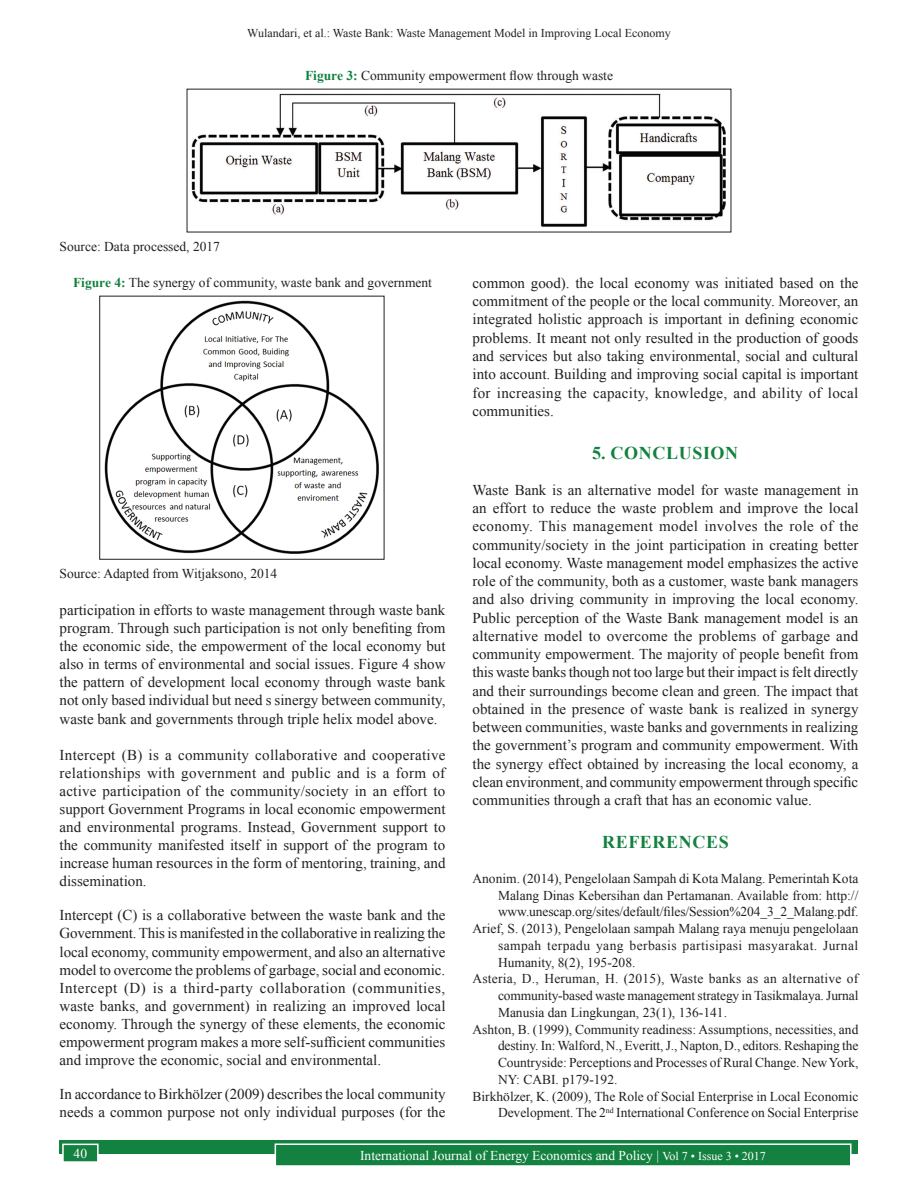
<style>
.page{position:relative;width:918px;height:1188px;background:#fff}
.page>*{position:absolute;margin:0;border:0;box-sizing:border-box;transform-origin:0 0}
.t1{font:700 18px "Times New Roman";letter-spacing:.035em;color:#13813f}
.TX{font:15px/18.3px "Times New Roman";color:#231f20;text-align:justify}
.REF{font:13.5px/16.8px "Times New Roman";letter-spacing:-.005em;color:#231f20;text-align:justify}
.FGC{font:13.5px "Times New Roman";color:#231f20}
.t2{font:13.5px "Times New Roman";color:#fff}
.FGC_SRC{font:13.5px "Times New Roman";color:#231f20}
.t3{font:12px "Times New Roman";color:#231f20}
.s1{font-weight:700;color:#13813f}
.s2{font-size:12px}
</style>
<div class="page">
<div style="left:60px;top:1140px;width:798px;height:13px;background:#13813f"></div>
<div style="left:275px;top:1144px;width:576px;height:22px;background:#13813f"></div>
<div style="left:275px;top:1143px;width:577px;height:24px;border:2px solid #fff"></div>
<div style="left:63px;top:1144px;width:35px;height:18px;background:#13813f"></div>
<div style="left:62px;top:1144px;width:37px;height:19px;border:2px solid #fff"></div>
<img style="left:104px;top:300px;width:275px;height:254px">
<img style="left:191px;top:93px;width:535px;height:134px">
<p class="t3" style="left:247px;top:25px;width:425px">Wulandari, et al.: Waste Bank: Waste Management Model in Improving Local Economy</p>
<p class="FGC_SRC" style="left:60px;top:237px;width:162px">Source: Data processed, 2017</p>
<p class="FGC" style="left:305px;top:66px;width:309px"><span class="s1">Figure 3:</span> Community empowerment flow through waste</p>
<p class="FGC" style="left:73px;top:273px;width:361px"><span class="s1">Figure 4:</span> The synergy of community, waste bank and government</p>
<p class="FGC_SRC" style="left:60px;top:564px;width:219px">Source: Adapted from Witjaksono, 2014</p>
<p class="TX" style="left:60px;top:601px;width:387px">participation in efforts to waste management through waste bank program. Through such participation is not only benefiting from the economic side, the empowerment of the local economy but also in terms of environmental and social issues. Figure 4 show the pattern of development local economy through waste bank not only based individual but need s sinergy between community, waste bank and governments through triple helix model above.</p>
<p class="TX" style="left:60px;top:745px;width:388px">Intercept (B) is a community collaborative and cooperative relationships with government and public and is a form of active participation of the community/society in an effort to support Government Programs in local economic empowerment and environmental programs. Instead, Government support to the community manifested itself in support of the program to increase human resources in the form of mentoring, training, and dissemination.</p>
<p class="TX" style="left:60px;top:906px;width:388px">Intercept (C) is a collaborative between the waste bank and the Government. This is manifested in the collaborative in realizing the local economy, community empowerment, and also an alternative model to overcome the problems of garbage, social and economic.<br>Intercept (D) is a third-party collaboration (communities, waste banks, and government) in realizing an improved local economy. Through the synergy of these elements, the economic empowerment program makes a more self-sufficient communities and improve the economic, social and environmental.</p>
<p class="TX" style="left:60px;top:1085px;width:388px">In accordance to Birkhölzer (2009) describes the local community needs a common purpose not only individual purposes (for the</p>
<p class="TX" style="left:472px;top:273px;width:388px">common good). the local economy was initiated based on the commitment of the people or the local community. Moreover, an integrated holistic approach is important in defining economic problems. It meant not only resulted in the production of goods and services but also taking environmental, social and cultural into account. Building and improving social capital is important for increasing the capacity, knowledge, and ability of local communities.</p>
<h1 class="t1" style="left:592px;top:440px;width:147px">5. CONCLUSION</h1>
<p class="TX" style="left:472px;top:480px;width:388px">Waste Bank is an alternative model for waste management in an effort to reduce the waste problem and improve the local economy. This management model involves the role of the community/society in the joint participation in creating better local economy. Waste management model emphasizes the active role of the community, both as a customer, waste bank managers and also driving community in improving the local economy.<br>Public perception of the Waste Bank management model is an alternative model to overcome the problems of garbage and community empowerment. The majority of people benefit from this waste banks though not too large but their impact is felt directly and their surroundings become clean and green. The impact that obtained in the presence of waste bank is realized in synergy between communities, waste banks and governments in realizing the government’s program and community empowerment. With the synergy effect obtained by increasing the local economy, a clean environment, and community empowerment through specific communities through a craft that has an economic value.</p>
<h1 class="t1" style="left:602px;top:829px;width:128px">REFERENCES</h1>
<p class="REF" style="left:498px;top:869px;width:362px;text-indent:-26px">Anonim. (2014), Pengelolaan Sampah di Kota Malang. Pemerintah Kota Malang Dinas Kebersihan dan Pertamanan. Available from: http:// www.unescap.org/sites/default/files/Session%204_3_2_Malang.pdf.</p>
<p class="REF" style="left:498px;top:920px;width:362px;text-indent:-26px">Arief, S. (2013), Pengelolaan sampah Malang raya menuju pengelolaan sampah terpadu yang berbasis partisipasi masyarakat. Jurnal Humanity, 8(2), 195-208.</p>
<p class="REF" style="left:498px;top:970px;width:362px;text-indent:-26px">Asteria, D., Heruman, H. (2015), Waste banks as an alternative of community-based waste management strategy in Tasikmalaya. Jurnal Manusia dan Lingkungan, 23(1), 136-141.</p>
<p class="REF" style="left:498px;top:1020px;width:362px;text-indent:-26px">Ashton, B. (1999), Community readiness: Assumptions, necessities, and destiny. In: Walford, N., Everitt, J., Napton, D., editors. Reshaping the Countryside: Perceptions and Processes of Rural Change. NewYork, NY: CABI. p179-192.</p>
<p class="REF" style="left:472px;top:1087px;width:387px;text-align:right">Birkhölzer, K. (2009), The Role of Social Enterprise in Local Economic<br>Development. The 2<sup>nd</sup> International Conference on Social Enterprise</p>
<p class="t2" style="left:74px;top:1144px;width:15px">40</p>
<p class="t2" style="left:360px;top:1146px;width:407px">International Journal of Energy Economics and Policy | <span class="s2">Vol 7 • Issue 3 • 2017</span></p>
</div>
